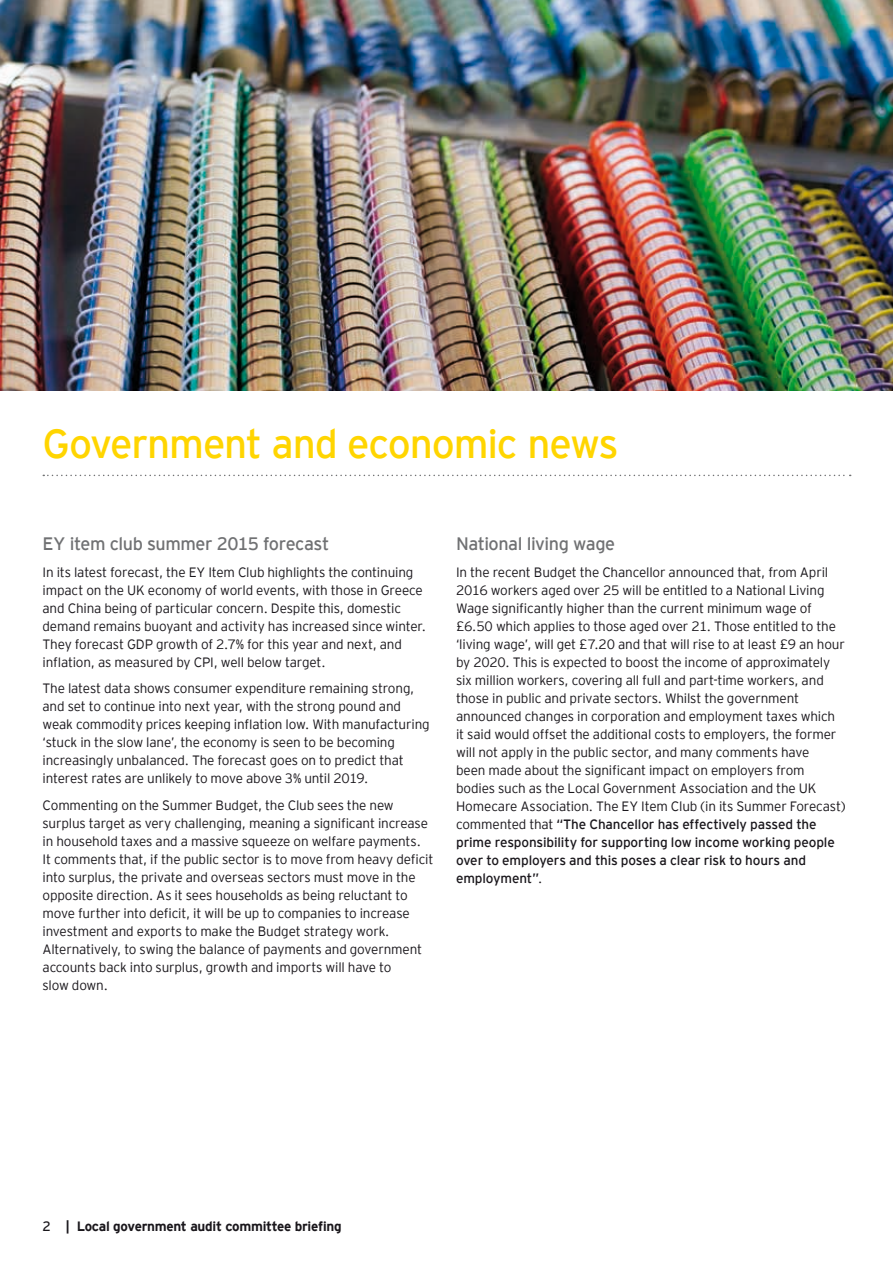
<style>
.page{position:relative;width:893px;height:1263px;background:#fff}
.page>*{position:absolute;margin:0;border:0;box-sizing:border-box;transform-origin:0 0}
.t1{font:40.5px "EY Interstate";letter-spacing:-.03em;color:#ffd500}
.t2{font:18px "EY Interstate";letter-spacing:-.025em;color:#707173}
.t3{font:300 13.5px/18px "EY Interstate";letter-spacing:-.015em;color:#1a171c}
.t4{font:700 13.5px "EY Interstate";letter-spacing:-.02em;color:#1a171c}
.s1{font-weight:400}
</style>
<div class="page">
<img style="left:0;top:0;width:893px;height:390px">
<svg style="left:43px;top:475px;width:808px;height:1px"></svg>
<h1 class="t1" style="left:43px;top:414px;width:578px">Government and economic news</h1>
<h2 class="t2" style="left:43px;top:531px;width:288px">EY item club summer 2015 forecast</h2>
<p class="t3" style="left:43px;top:562px;width:385px">In its latest forecast, the EY Item Club highlights the continuing impact on the UK economy of world events, with those in Greece and China being of particular concern. Despite this, domestic demand remains buoyant and activity has increased since winter.<br>They forecast GDP growth of 2.7% for this year and next, and inflation, as measured by CPI, well below target.</p>
<p class="t3" style="left:43px;top:679px;width:389px">The latest data shows consumer expenditure remaining strong, and set to continue into next year, with the strong pound and weak commodity prices keeping inflation low. With manufacturing ‘stuck in the slow lane’, the economy is seen to be becoming increasingly unbalanced. The forecast goes on to predict that interest rates are unlikely to move above 3% until 2019.</p>
<p class="t3" style="left:43px;top:795px;width:392px">Commenting on the Summer Budget, the Club sees the new surplus target as very challenging, meaning a significant increase in household taxes and a massive squeeze on welfare payments.<br>It comments that, if the public sector is to move from heavy deficit into surplus, the private and overseas sectors must move in the opposite direction. As it sees households as being reluctant to move further into deficit, it will be up to companies to increase investment and exports to make the Budget strategy work.<br>Alternatively, to swing the balance of payments and government accounts back into surplus, growth and imports will have to<br>slow down.</p>
<h2 class="t2" style="left:456px;top:531px;width:161px">National living wage</h2>
<p class="t3" style="left:456px;top:562px;width:391px">In the recent Budget the Chancellor announced that, from April 2016 workers aged over 25 will be entitled to a National Living Wage significantly higher than the current minimum wage of £6.50 which applies to those aged over 21. Those entitled to the ‘living wage’, will get £7.20 and that will rise to at least £9 an hour by 2020. This is expected to boost the income of approximately six million workers, covering all full and part-time workers, and those in public and private sectors. Whilst the government announced changes in corporation and employment taxes which it said would offset the additional costs to employers, the former will not apply in the public sector, and many comments have<br>been made about the significant impact on employers from bodies such as the Local Government Association and the UK Homecare Association. The EY Item Club (in its Summer Forecast) commented that <span class="s1">“The Chancellor has effectively passed the prime responsibility for supporting low income working people over to employers and this poses a clear risk to hours and employment”</span>.</p>
<p class="t4" style="left:43px;top:1217px;width:301px"><span class="s1">2</span> | Local government audit committee briefing</p>
</div>
